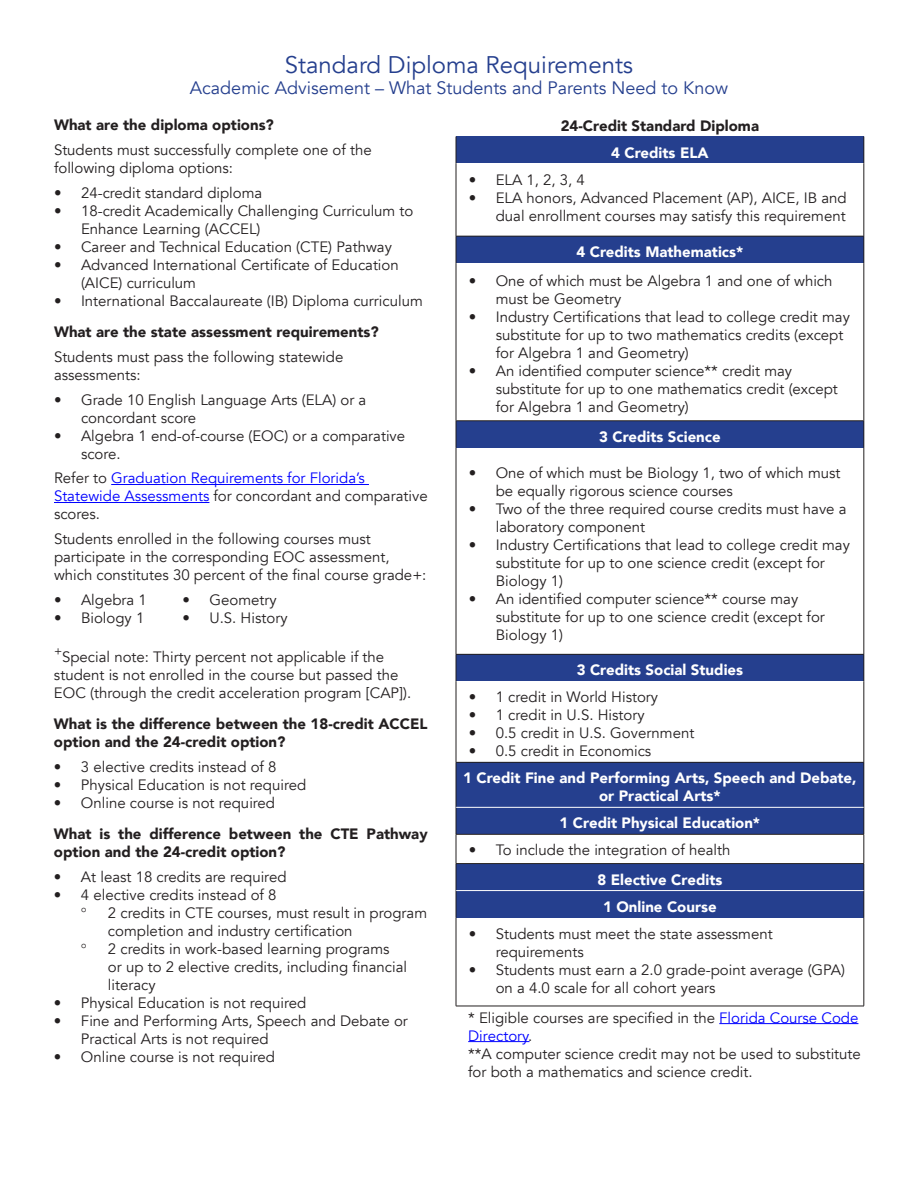
<style>
.page{position:relative;width:918px;height:1188px;background:#fff}
.page>*{position:absolute;margin:0;border:0;box-sizing:border-box;transform-origin:0 0}
.t1{font:24px "Avenir";color:#253f8e}
.t2{font:18px "Avenir";color:#253f8e}
.t3{font:15px/18px "Avenir";color:#231f20}
.t4{font:900 15px/18px "Avenir";color:#231f20}
.t5{font:900 15px/18px "Avenir";color:#fff;text-align:center}
.t6{font:15px/18px "Avenir";color:#00f}
.t7{font:12.3px "Avenir";color:#231f20}
.s1{font-weight:300}
.s2{font-weight:900}
.s3{color:#231f20}
.s4{font-weight:400}
.s5{color:#00f}
</style>
<div class="page">
<hr style="left:54px;top:502px;width:155px;height:1px;background:#00f">
<hr style="left:111px;top:484px;width:258px;height:1px;background:#00f">
<div style="left:456px;top:136px;width:408px;height:28px;background:#253f8e"></div>
<div style="left:456px;top:236px;width:408px;height:27px;background:#253f8e"></div>
<div style="left:456px;top:421px;width:408px;height:27px;background:#253f8e"></div>
<div style="left:456px;top:654px;width:408px;height:27px;background:#253f8e"></div>
<div style="left:456px;top:762px;width:408px;height:45px;background:#253f8e"></div>
<div style="left:456px;top:807px;width:408px;height:27px;background:#253f8e"></div>
<div style="left:456px;top:864px;width:408px;height:27px;background:#253f8e"></div>
<div style="left:456px;top:891px;width:408px;height:27px;background:#253f8e"></div>
<hr style="left:456px;top:163px;width:1px;height:73px;background:#231f20">
<hr style="left:864px;top:163px;width:1px;height:73px;background:#231f20">
<hr style="left:456px;top:263px;width:1px;height:158px;background:#231f20">
<hr style="left:864px;top:263px;width:1px;height:158px;background:#231f20">
<hr style="left:456px;top:448px;width:1px;height:206px;background:#231f20">
<hr style="left:864px;top:448px;width:1px;height:206px;background:#231f20">
<hr style="left:456px;top:681px;width:1px;height:81px;background:#231f20">
<hr style="left:864px;top:681px;width:1px;height:81px;background:#231f20">
<hr style="left:456px;top:918px;width:1px;height:88px;background:#231f20">
<hr style="left:864px;top:918px;width:1px;height:88px;background:#231f20">
<hr style="left:456px;top:1006px;width:408px;height:1px;background:#231f20">
<svg style="left:456px;top:136px;width:1px;height:28px"></svg>
<svg style="left:864px;top:136px;width:1px;height:28px"></svg>
<svg style="left:456px;top:237px;width:1px;height:26px"></svg>
<hr style="left:456px;top:236px;width:408px;height:1px;background:#231f20">
<svg style="left:864px;top:236px;width:1px;height:27px"></svg>
<svg style="left:456px;top:421px;width:1px;height:27px"></svg>
<hr style="left:456px;top:420px;width:408px;height:1px;background:#231f20">
<svg style="left:864px;top:421px;width:1px;height:27px"></svg>
<svg style="left:456px;top:655px;width:1px;height:26px"></svg>
<hr style="left:456px;top:654px;width:408px;height:1px;background:#231f20">
<svg style="left:864px;top:654px;width:1px;height:27px"></svg>
<hr style="left:456px;top:762px;width:1px;height:45px;background:#231f20">
<hr style="left:456px;top:762px;width:408px;height:1px;background:#231f20">
<hr style="left:864px;top:762px;width:1px;height:45px;background:#231f20">
<hr style="left:456px;top:807px;width:408px;height:1px;background:#fff">
<hr style="left:456px;top:890px;width:408px;height:1px;background:#fff">
<hr style="left:456px;top:834px;width:408px;height:1px;background:#231f20">
<svg style="left:456px;top:807px;width:1px;height:111px"></svg>
<svg style="left:864px;top:807px;width:1px;height:111px"></svg>
<hr style="left:456px;top:863px;width:408px;height:1px;background:#231f20">
<hr style="left:719px;top:1023px;width:139px;height:1px;background:#00f">
<hr style="left:468px;top:1041px;width:62px;height:1px;background:#00f">
<h1 class="t1" style="left:285px;top:50px;width:350px">Standard Diploma Requirements</h1>
<p class="t2" style="left:190px;top:77px;width:540px">Academic Advisement – What Students and Parents Need to Know</p>
<p class="t4" style="left:54px;top:116px;width:221px">What are the diploma options?</p>
<p class="t4" style="left:561px;top:116px;width:200px">24-Credit Standard Diploma</p>
<p class="t3" style="left:54px;top:141px;width:319px">Students must successfully complete one of the following diploma options:</p>
<p class="t3" style="left:54px;top:184px;width:210px"><span class="s1">•</span> 24-credit standard diploma</p>
<p class="t3" style="left:81px;top:202px;width:334px;text-indent:-27px"><span class="s1">•</span> 18-credit Academically Challenging Curriculum to<br>Enhance Learning (ACCEL)</p>
<p class="t3" style="left:54px;top:238px;width:339px"><span class="s1">•</span> Career and Technical Education (CTE) Pathway</p>
<p class="t3" style="left:81px;top:256px;width:319px;text-indent:-27px"><span class="s1">•</span> Advanced International Certificate of Education (AICE) curriculum</p>
<p class="t3" style="left:54px;top:285px;width:370px;line-height:31.5px"><span class="s1">•</span> International Baccalaureate (IB) Diploma curriculum<br><span class="s2">What are the state assessment requirements?</span></p>
<p class="t3" style="left:54px;top:348px;width:291px">Students must pass the following statewide assessments:</p>
<p class="t3" style="left:81px;top:391px;width:287px;text-indent:-27px"><span class="s1">•</span> Grade 10 English Language Arts (ELA) or a concordant score</p>
<p class="t3" style="left:81px;top:427px;width:326px;text-indent:-27px"><span class="s1">•</span> Algebra 1 end-of-course (EOC) or a comparative score.</p>
<p class="t6" style="left:54px;top:470px;width:375px"><span class="s3">Refer to</span> Graduation Requirements for Florida’s<br>Statewide Assessments <span class="s3">for concordant and comparative scores.</span></p>
<p class="t3" style="left:54px;top:530px;width:374px">Students enrolled in the following courses must participate in the corresponding EOC assessment, which constitutes 30 percent of the final course grade+:</p>
<p class="t3" style="left:54px;top:591px;width:94px"><span class="s1">•</span> Algebra 1</p>
<p class="t3" style="left:183px;top:591px;width:96px"><span class="s1">•</span> Geometry</p>
<p class="t3" style="left:54px;top:609px;width:92px"><span class="s1">•</span> Biology 1</p>
<p class="t3" style="left:183px;top:609px;width:107px"><span class="s1">•</span> U.S. History</p>
<p class="t7" style="left:54px;top:643px;width:10px">+</p>
<p class="t3" style="left:54px;top:648px;width:359px;text-indent:8px">Special note: Thirty percent not applicable if the student is not enrolled in the course but passed the<br>EOC (through the credit acceleration program [CAP]).</p>
<p class="t4" style="left:54px;top:714px;width:375px">What is the difference between the 18-credit ACCEL option and the 24-credit option?</p>
<p class="t3" style="left:54px;top:758px;width:224px"><span class="s1">•</span> 3 elective credits instead of 8</p>
<p class="t3" style="left:54px;top:776px;width:254px"><span class="s1">•</span> Physical Education is not required</p>
<p class="t4" style="left:54px;top:786px;width:375px;line-height:31.5px"><span class="s1">•</span> <span class="s4">Online course is not required<br></span>What is the difference between the CTE Pathway</p>
<p class="t4" style="left:54px;top:843px;width:233px">option and the 24-credit option?</p>
<p class="t3" style="left:54px;top:868px;width:234px"><span class="s1">•</span> At least 18 credits are required</p>
<p class="t3" style="left:108px;top:886px;width:321px;text-indent:-54px"><span class="s1">•</span> 4 elective credits instead of 8<br>2 credits in CTE courses, must result in program completion and industry certification<br>2 credits in work-based learning programs<br>or up to 2 elective credits, including financial literacy</p>
<p class="t3" style="left:54px;top:994px;width:254px"><span class="s1">•</span> Physical Education is not required</p>
<p class="t3" style="left:81px;top:1012px;width:328px;text-indent:-27px"><span class="s1">•</span> Fine and Performing Arts, Speech and Debate or<br>Practical Arts is not required</p>
<p class="t3" style="left:54px;top:1048px;width:223px"><span class="s1">•</span> Online course is not required</p>
<p class="t5" style="left:611px;top:143px;width:99px">4 Credits ELA</p>
<p class="t3" style="left:469px;top:171px;width:118px">• ELA 1, 2, 3, 4</p>
<p class="t3" style="left:469px;top:189px;width:379px;text-align:right">• ELA honors, Advanced Placement (AP), AICE, IB and dual enrollment courses may satisfy this requirement</p>
<p class="t5" style="left:576px;top:243px;width:168px">4 Credits Mathematics*</p>
<p class="t3" style="left:496px;top:273px;width:338px;text-indent:-27px">• One of which must be Algebra 1 and one of which must be Geometry</p>
<p class="t3" style="left:496px;top:309px;width:356px;text-indent:-27px">• Industry Certifications that lead to college credit may substitute for up to two mathematics credits (except for Algebra 1 and Geometry)</p>
<p class="t3" style="left:496px;top:363px;width:344px;text-indent:-27px">• An identified computer science** credit may substitute for up to one mathematics credit (except for Algebra 1 and Geometry)</p>
<p class="t5" style="left:599px;top:427px;width:123px">3 Credits Science</p>
<p class="t3" style="left:496px;top:464px;width:346px;text-indent:-27px">• One of which must be Biology 1, two of which must be equally rigorous science courses</p>
<p class="t3" style="left:496px;top:500px;width:352px;text-indent:-27px">• Two of the three required course credits must have a laboratory component</p>
<p class="t3" style="left:496px;top:536px;width:356px;text-indent:-27px">• Industry Certifications that lead to college credit may substitute for up to one science credit (except for<br>Biology 1)</p>
<p class="t3" style="left:496px;top:590px;width:331px;text-indent:-27px">• An identified computer science** course may substitute for up to one science credit (except for<br>Biology 1)</p>
<p class="t5" style="left:577px;top:661px;width:168px">3 Credits Social Studies</p>
<p class="t3" style="left:469px;top:688px;width:191px">• 1 credit in World History</p>
<p class="t3" style="left:469px;top:706px;width:177px">• 1 credit in U.S. History</p>
<p class="t3" style="left:469px;top:724px;width:227px">• 0.5 credit in U.S. Government</p>
<p class="t3" style="left:469px;top:742px;width:184px">• 0.5 credit in Economics</p>
<p class="t5" style="left:463px;top:769px;width:395px">1 Credit Fine and Performing Arts, Speech and Debate, or Practical Arts*</p>
<p class="t5" style="left:560px;top:814px;width:202px">1 Credit Physical Education*</p>
<p class="t3" style="left:469px;top:841px;width:263px">• To include the integration of health</p>
<p class="t5" style="left:597px;top:865px;width:127px;line-height:27px">8 Elective Credits<br>1 Online Course</p>
<p class="t3" style="left:496px;top:925px;width:278px;text-indent:-27px">• Students must meet the state assessment requirements</p>
<p class="t3" style="left:496px;top:961px;width:351px;text-indent:-27px">• Students must earn a 2.0 grade-point average (GPA) on a 4.0 scale for all cohort years</p>
<p class="t3" style="left:468px;top:1009px;width:394px">* Eligible courses are specified in the <span class="s5">Florida Course Code Directory</span>.<br>**A computer science credit may not be used to substitute for both a mathematics and science credit.</p>
</div>
